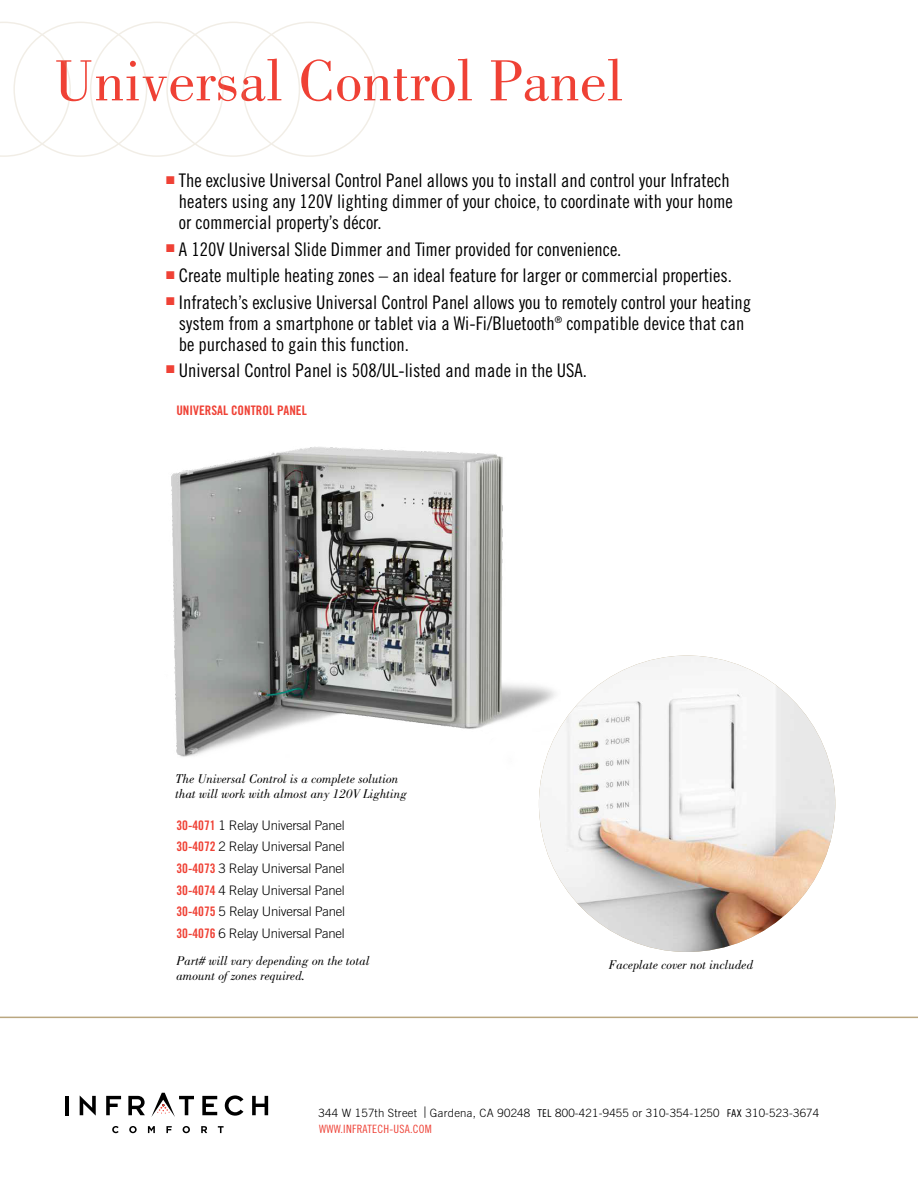
<style>
.page{position:relative;width:918px;height:1188px;background:#fff}
.page>*{position:absolute;margin:0;border:0;box-sizing:border-box;transform-origin:0 0}
.t1{font:60px "Bodoni";letter-spacing:.005em;color:#ef4135}
.t2{font:18.75px/21px "Trade Gothic Cond Eighteen";color:#000}
.t3{font:300 13.2px/21.6px "Trade Gothic";letter-spacing:-.02em;color:#000;text-align:justify}
.t4{font:italic 13.2px/15px "Bodoni";color:#000}
.t5{font:13.2px "Trade Gothic Bold Cond Twenty";color:#ef4135}
.t6{font:300 11.4px "Trade Gothic";letter-spacing:.02em;color:#000}
.t7{font:11.4px "Trade Gothic Cond Eighteen";letter-spacing:.02em;color:#ee4136}
.s1{font-family:"Trade Gothic Bold Cond Twenty";font-weight:400;color:#ef4135}
.s2{font-family:"Cholla Sans";font-weight:400}
</style>
<div class="page">
<img style="left:171px;top:447px;width:389px;height:334px">
<hr style="left:0;top:1017px;width:918px;height:1px;background:#baa780">
<img style="left:539px;top:656px;width:296px;height:296px;border-radius:148px">
<svg style="left:112px;top:1126px;width:7px;height:7px"></svg>
<svg style="left:129px;top:1126px;width:8px;height:7px"></svg>
<svg style="left:148px;top:1126px;width:7px;height:7px"></svg>
<svg style="left:166px;top:1126px;width:6px;height:7px"></svg>
<svg style="left:183px;top:1126px;width:7px;height:7px"></svg>
<svg style="left:201px;top:1126px;width:6px;height:7px"></svg>
<svg style="left:218px;top:1126px;width:6px;height:7px"></svg>
<hr style="left:65px;top:1096px;width:4px;height:19px;background:#000">
<svg style="left:80px;top:1095px;width:16px;height:21px"></svg>
<svg style="left:106px;top:1096px;width:15px;height:19px"></svg>
<svg style="left:128px;top:1096px;width:17px;height:19px"></svg>
<svg style="left:151px;top:1093px;width:43px;height:24px"></svg>
<svg style="left:202px;top:1096px;width:15px;height:19px"></svg>
<svg style="left:225px;top:1095px;width:18px;height:21px"></svg>
<svg style="left:252px;top:1096px;width:16px;height:19px"></svg>
<svg style="left:0;top:22px;width:71px;height:135px"></svg>
<h1 class="t1" style="left:54px;top:47px;width:571px">Universal Control Panel</h1>
<p class="t2" style="left:179px;top:170px;width:555px;text-indent:-13px"><sup>■</sup> The exclusive Universal Control Panel allows you to install and control your Infratech heaters using any 120V lighting dimmer of your choice, to coordinate with your home or commercial property’s décor.</p>
<p class="t2" style="left:166px;top:239px;width:457px"><sup>■</sup> A 120V Universal Slide Dimmer and Timer provided for convenience.</p>
<p class="t2" style="left:166px;top:265px;width:567px"><sup>■</sup> Create multiple heating zones – an ideal feature for larger or commercial properties.</p>
<p class="t2" style="left:179px;top:291px;width:574px;text-indent:-13px"><sup>■</sup> Infratech’s exclusive Universal Control Panel allows you to remotely control your heating system from a smartphone or tablet via a Wi-Fi/Bluetooth<sup>®</sup> compatible device that can be purchased to gain this function.</p>
<p class="t2" style="left:166px;top:360px;width:422px"><sup>■</sup> Universal Control Panel is 508/UL-listed and made in the USA.</p>
<p class="t5" style="left:176px;top:402px;width:132px">UNIVERSAL CONTROL PANEL</p>
<p class="t4" style="left:175px;top:771px;width:233px">The Universal Control is a complete solution that will work with almost any 120V Lighting</p>
<p class="t3" style="left:176px;top:814px;width:170px"><span class="s1">30-4071</span> 1 Relay Universal Panel <span class="s1">30-4072</span> 2 Relay Universal Panel <span class="s1">30-4073</span> 3 Relay Universal Panel <span class="s1">30-4074</span> 4 Relay Universal Panel <span class="s1">30-4075</span> 5 Relay Universal Panel <span class="s1">30-4076</span> 6 Relay Universal Panel</p>
<p class="t4" style="left:176px;top:953px;width:195px">Part# will vary depending on the total amount of zones required.</p>
<p class="t4" style="left:609px;top:957px;width:146px">Faceplate cover not included</p>
<p class="t6" style="left:319px;top:1106px;width:502px">344 W 157th Street <span class="s2">|</span> Gardena, CA 90248 <span class="s2">TEL</span> 800-421-9455 or 310-354-1250 <span class="s2">FAX</span> 310-523-3674</p>
<p class="t7" style="left:319px;top:1122px;width:114px">WWW.INFRATECH-USA.COM</p>
</div>
